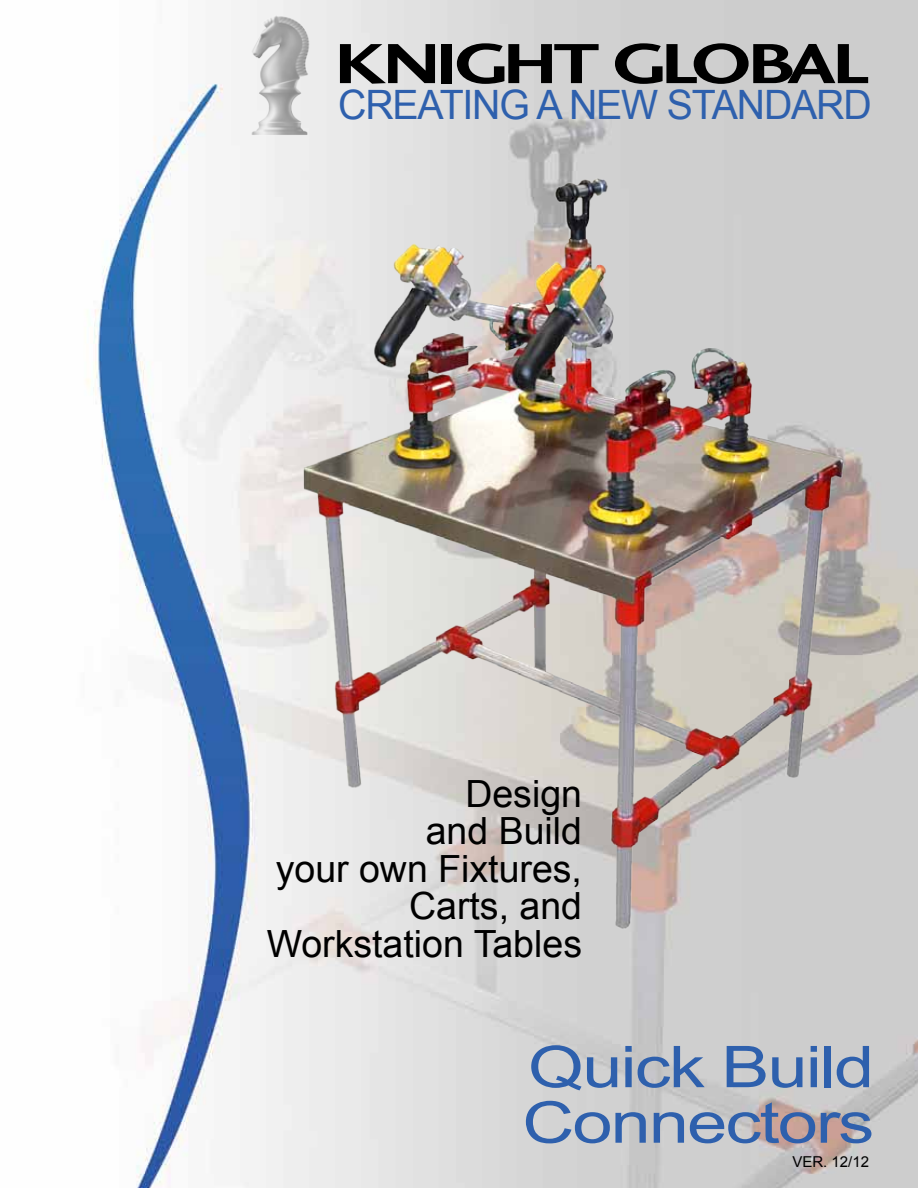
<style>
.page{position:relative;width:918px;height:1188px;background:#fff}
.page>*{position:absolute;margin:0;border:0;box-sizing:border-box;transform-origin:0 0}
.t1{font:58.5px "Charlotte Sans Bold Plain";letter-spacing:-.05em;color:#000;scale:1.33 1}
.t2{font:57.6px/55.5px "Arial";letter-spacing:-.025em;color:#2e60ad;scale:1.25 1}
.t3{font:40.5px "Arial";letter-spacing:-.03em;color:#2e60ad}
.t4{font:37.5px/37.5px "Arial";color:#000;text-align:right}
.t5{font:15px "Arial";color:#000}
</style>
<div class="page">
<img style="left:86px;top:0;width:832px;height:1188px">
<img style="left:278px;top:144px;width:592px;height:796px">
<img style="left:237px;top:14px;width:87px;height:121px">
<h1 class="t1" style="left:335px;top:30px;width:403px">KNIGHT GLOBAL</h1>
<p class="t3" style="left:338px;top:78px;width:535px">CREATING A NEW STANDARD</p>
<p class="t4" style="left:267px;top:775px;width:317px">Design<br>and Build<br>your own Fixtures,<br>Carts, and<br>Workstation Tables</p>
<h2 class="t2" style="left:522px;top:1040px;width:283px">Quick Build<br>Connectors</h2>
<p class="t5" style="left:792px;top:1151px;width:78px">VER. 12/12</p>
</div>
